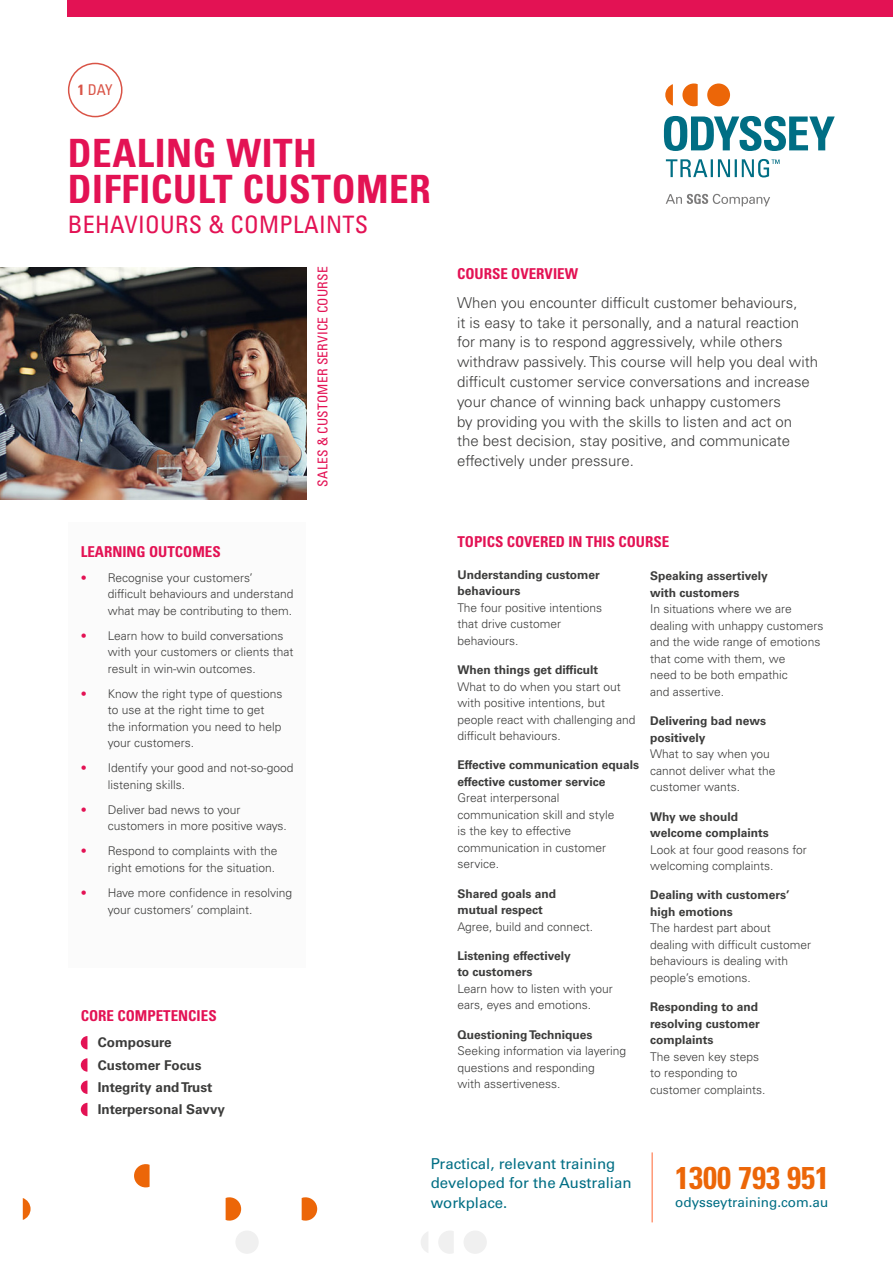
<style>
.page{position:relative;width:893px;height:1263px;background:#fff}
.page>*{position:absolute;margin:0;border:0;box-sizing:border-box;transform-origin:0 0}
.t1{font:700 condensed 39px/36px "Univers";letter-spacing:.015em;color:#e31254}
.t2{font:700 condensed 31.5px "Univers";color:#ec6608}
.t3{font:condensed 24px "Univers";letter-spacing:.015em;color:#e31254}
.t4{font:300 15px/19.8px "Univers";color:#3c3c3b}
.t5{font:700 condensed 15px "Univers";color:#e31254}
.t6{font:15px/19.5px "Univers";color:#006e84}
.t7{font:condensed 14.85px "Univers";color:#d95447}
.t8{font:700 13.5px/22.2px "Univers";color:#3c3c3b}
.t9{font:condensed 13.5px "Univers";letter-spacing:.015em;color:#e31254}
.t10{font:13.5px "Univers";color:#006e84}
.t11{font:300 12px/16.5px "Univers";color:#3c3c3b}
.t12{font:700 12px/16.5px "Univers";color:#3c3c3b}
.s1{font-weight:700}
.s2{color:#e31254}
</style>
<div class="page">
<svg style="left:302px;top:1197px;width:15px;height:23px"></svg>
<svg style="left:226px;top:1197px;width:15px;height:23px"></svg>
<svg style="left:23px;top:1198px;width:8px;height:22px"></svg>
<svg style="left:134px;top:1164px;width:16px;height:23px"></svg>
<div style="left:235px;top:1230px;width:24px;height:24px;background:#f0f0f0;border-radius:50%"></div>
<svg style="left:421px;top:1232px;width:7px;height:21px"></svg>
<svg style="left:438px;top:1231px;width:16px;height:23px"></svg>
<div style="left:463px;top:1230px;width:24px;height:24px;background:#f0f0f0;border-radius:50%"></div>
<hr style="left:652px;top:1152px;width:1px;height:70px;background:#f63">
<svg style="left:664px;top:116px;width:171px;height:35px"></svg>
<svg style="left:665px;top:84px;width:8px;height:22px"></svg>
<svg style="left:682px;top:83px;width:16px;height:23px"></svg>
<div style="left:707px;top:83px;width:23px;height:23px;background:#ec6608;border-radius:50%"></div>
<svg style="left:666px;top:194px;width:104px;height:12px"></svg>
<svg style="left:666px;top:159px;width:114px;height:18px"></svg>
<div style="left:68px;top:0;width:825px;height:17px;background:#e31254"></div>
<div style="left:68px;top:522px;width:238px;height:445px;background:#fbfbfb"></div>
<svg style="left:81px;top:1036px;width:6px;height:13px"></svg>
<svg style="left:81px;top:1058px;width:6px;height:14px"></svg>
<svg style="left:81px;top:1080px;width:6px;height:14px"></svg>
<svg style="left:81px;top:1103px;width:6px;height:13px"></svg>
<div style="left:68px;top:63px;width:55px;height:54px;border:2px solid #d95447;border-radius:50%"></div>
<img style="left:0;top:268px;width:306px;height:232px">
<p class="t7" style="left:78px;top:80px;width:36px"><span class="s1">1</span> DAY</p>
<h1 class="t1" style="left:68px;top:135px;width:365px">DEALING WITH<br>DIFFICULT CUSTOMER</h1>
<h3 class="t3" style="left:68px;top:210px;width:302px">BEHAVIOURS &amp; COMPLAINTS</h3>
<p class="t5" style="left:81px;top:542px;width:142px">LEARNING OUTCOMES</p>
<p class="t11" style="left:108px;top:569px;width:187px;text-indent:-27px"><span class="s2">•</span> Recognise your customers’ difficult behaviours and understand what may be contributing to them.</p>
<p class="t11" style="left:108px;top:627px;width:187px;text-indent:-27px"><span class="s2">•</span> Learn how to build conversations with your customers or clients that result in win-win outcomes.</p>
<p class="t11" style="left:108px;top:685px;width:176px;text-indent:-27px"><span class="s2">•</span> Know the right type of questions to use at the right time to get the information you need to help your customers.</p>
<p class="t11" style="left:108px;top:760px;width:187px;text-indent:-27px"><span class="s2">•</span> Identify your good and not-so-good listening skills.</p>
<p class="t11" style="left:108px;top:801px;width:181px;text-indent:-27px"><span class="s2">•</span> Deliver bad news to your customers in more positive ways.</p>
<p class="t11" style="left:81px;top:843px;width:198px;text-align:right"><span class="s2">•</span> Respond to complaints with the right emotions for the situation.</p>
<p class="t11" style="left:108px;top:884px;width:186px;text-indent:-27px"><span class="s2">•</span> Have more confidence in resolving your customers’ complaint.</p>
<p class="t9" style="left:314px;top:487px;width:221px;rotate:-90deg">SALES &amp; CUSTOMER SERVICE COURSE</p>
<p class="t5" style="left:81px;top:1006px;width:137px">CORE COMPETENCIES</p>
<p class="t8" style="left:98px;top:1031px;width:129px">Composure<br>Customer Focus<br>Integrity and Trust<br>Interpersonal Savvy</p>
<p class="t5" style="left:457px;top:265px;width:122px">COURSE OVERVIEW</p>
<p class="t4" style="left:457px;top:293px;width:362px">When you encounter difficult customer behaviours,<br>it is easy to take it personally, and a natural reaction for many is to respond aggressively, while others withdraw passively. This course will help you deal with difficult customer service conversations and increase your chance of winning back unhappy customers<br>by providing you with the skills to listen and act on<br>the best decision, stay positive, and communicate effectively under pressure.</p>
<p class="t5" style="left:457px;top:533px;width:213px">TOPICS COVERED IN THIS COURSE</p>
<p class="t12" style="left:457px;top:566px;width:144px">Understanding customer behaviours</p>
<p class="t11" style="left:457px;top:599px;width:146px">The four positive intentions that drive customer behaviours.</p>
<p class="t12" style="left:457px;top:662px;width:142px">When things get difficult</p>
<p class="t11" style="left:457px;top:678px;width:180px">What to do when you start out with positive intentions, but people react with challenging and difficult behaviours.</p>
<p class="t12" style="left:457px;top:757px;width:183px">Effective communication equals effective customer service</p>
<p class="t11" style="left:457px;top:790px;width:158px">Great interpersonal communication skill and style is the key to effective communication in customer service.</p>
<p class="t12" style="left:457px;top:885px;width:100px">Shared goals and mutual respect</p>
<p class="t11" style="left:457px;top:918px;width:137px">Agree, build and connect.</p>
<p class="t12" style="left:457px;top:947px;width:115px">Listening effectively to customers</p>
<p class="t11" style="left:457px;top:980px;width:157px">Learn how to listen with your ears, eyes and emotions.</p>
<p class="t12" style="left:457px;top:1026px;width:136px">Questioning Techniques</p>
<p class="t11" style="left:457px;top:1043px;width:170px">Seeking information via layering questions and responding<br>with assertiveness.</p>
<p class="t12" style="left:650px;top:568px;width:119px">Speaking assertively with customers</p>
<p class="t11" style="left:650px;top:601px;width:175px">In situations where we are dealing with unhappy customers and the wide range of emotions that come with them, we<br>need to be both empathic<br>and assertive.</p>
<p class="t12" style="left:650px;top:713px;width:117px">Delivering bad news positively</p>
<p class="t11" style="left:650px;top:746px;width:127px">What to say when you cannot deliver what the customer wants.</p>
<p class="t12" style="left:650px;top:808px;width:120px">Why we should welcome complaints</p>
<p class="t11" style="left:650px;top:841px;width:158px">Look at four good reasons for welcoming complaints.</p>
<p class="t12" style="left:650px;top:887px;width:141px">Dealing with customers’ high emotions</p>
<p class="t11" style="left:650px;top:920px;width:162px">The hardest part about dealing with difficult customer behaviours is dealing with people’s emotions.</p>
<p class="t12" style="left:650px;top:999px;width:111px">Responding to and resolving customer complaints</p>
<p class="t11" style="left:650px;top:1048px;width:117px">The seven key steps to responding to customer complaints.</p>
<p class="t6" style="left:431px;top:1154px;width:202px">Practical, relevant training developed for the Australian workplace.</p>
<h2 class="t2" style="left:675px;top:1158px;width:155px">1300 793 951</h2>
<p class="t10" style="left:675px;top:1194px;width:155px">odysseytraining.com.au</p>
</div>
